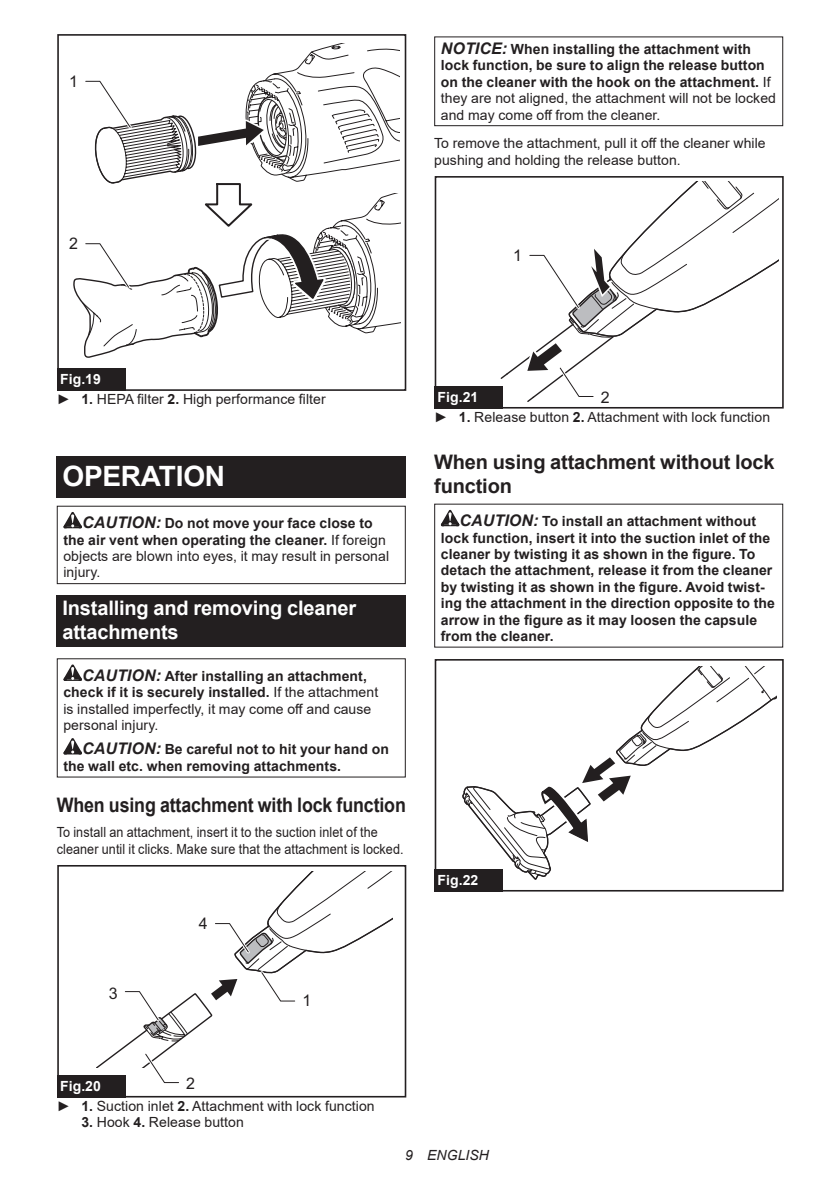
<style>
.page{position:relative;width:840px;height:1191px;background:#fff}
.page>*{position:absolute;margin:0;border:0;box-sizing:border-box;transform-origin:0 0}
.t1{font:700 28px "Arial";letter-spacing:-.01em;color:#fff}
.t2{font:700 20px/23.4px "Arial";letter-spacing:-.01em;color:#fff}
.t3{font:700 20px/23.4px "Arial";letter-spacing:-.01em;color:#231f20}
.t4{font:700 20px "Arial";letter-spacing:-.01em;color:#231f20;scale:.89 1}
.t5{font:16px "Arial";color:#231f20}
.t6{font:700 14px/16.4px "Arial";letter-spacing:.005em;color:#231f20}
.t7{font:14px/16.4px "Arial";letter-spacing:.005em;color:#231f20}
.t8{font:14px/16.4px "Arial";letter-spacing:.005em;color:#231f20;scale:.9 1}
.t9{font:700 14px "Arial";letter-spacing:.005em;color:#fff}
.t10{font:italic 14px "Arial";letter-spacing:.005em;color:#231f20}
.s1{font-style:italic;font-size:16px}
.s2{font-weight:400}
.s3{font-weight:700;color:#fff}
.s4{font-weight:700}
.s5{font-weight:700;font-style:italic;font-size:16px}
</style>
<div class="page">
<div style="left:57px;top:34px;width:349px;height:357px;border:2px solid #231f20"></div>
<svg style="left:73px;top:44px;width:327px;height:314px"></svg>
<div style="left:57px;top:368px;width:68px;height:23px;background:#231f20"></div>
<div style="left:57px;top:456px;width:348px;height:41px;background:#231f20"></div>
<svg style="left:63px;top:512px;width:19px;height:16px"></svg>
<div style="left:57px;top:506px;width:348px;height:78px;border:1px solid #231f20"></div>
<div style="left:57px;top:595px;width:348px;height:52px;background:#231f20"></div>
<svg style="left:63px;top:664px;width:19px;height:17px"></svg>
<svg style="left:63px;top:738px;width:19px;height:16px"></svg>
<div style="left:57px;top:865px;width:349px;height:232px;border:2px solid #231f20"></div>
<svg style="left:96px;top:871px;width:296px;height:214px"></svg>
<div style="left:57px;top:1074px;width:68px;height:23px;background:#231f20"></div>
<div style="left:434px;top:36px;width:348px;height:90px;border:1px solid #231f20"></div>
<div style="left:434px;top:176px;width:349px;height:232px;border:2px solid #231f20"></div>
<svg style="left:500px;top:182px;width:277px;height:221px"></svg>
<div style="left:434px;top:386px;width:68px;height:22px;background:#231f20"></div>
<svg style="left:440px;top:510px;width:19px;height:16px"></svg>
<svg style="left:462px;top:666px;width:313px;height:214px"></svg>
<div style="left:434px;top:863px;width:74px;height:28px;background:#fff"></div>
<div style="left:434px;top:659px;width:349px;height:232px;border:2px solid #231f20"></div>
<div style="left:434px;top:869px;width:68px;height:22px;background:#231f20"></div>
<p class="t5" style="left:69px;top:70px;width:10px">1</p>
<p class="t5" style="left:69px;top:232px;width:10px">2</p>
<p class="t6" style="left:440px;top:41px;width:336px"><span class="s1">NOTICE:</span> When installing the attachment with lock function, be sure to align the release button on the cleaner with the hook on the attachment. <span class="s2">If they are not aligned, the attachment will not be locked and may come off from the cleaner.</span></p>
<p class="t7" style="left:434px;top:135px;width:333px">To remove the attachment, pull it off the cleaner while pushing and holding the release button.</p>
<p class="t5" style="left:513px;top:244px;width:10px">1</p>
<p class="t7" style="left:57px;top:369px;width:270px;line-height:20.2px"><span class="s3">Fig.19<br></span>► <span class="s4">1.</span> HEPA filter <span class="s4">2.</span> High performance filter</p>
<h1 class="t1" style="left:62px;top:457px;width:164px">OPERATION</h1>
<p class="t7" style="left:63px;top:515px;width:327px;text-indent:19px"><span class="s5">CAUTION:</span> <span class="s4">Do not move your face close to the air vent when operating the cleaner.</span> If foreign objects are blown into eyes, it may result in personal injury.</p>
<h2 class="t2" style="left:62px;top:597px;width:295px">Installing and removing cleaner attachments</h2>
<p class="t7" style="left:63px;top:667px;width:316px;text-indent:19px"><span class="s5">CAUTION:</span> <span class="s4">After installing an attachment, check if it is securely installed.</span> If the attachment is installed imperfectly, it may come off and cause personal injury.</p>
<p class="t6" style="left:63px;top:741px;width:327px;text-indent:19px"><span class="s1">CAUTION:</span> Be careful not to hit your hand on the wall etc. when removing attachments.</p>
<h2 class="t4" style="left:57px;top:791px;width:393px">When using attachment with lock function</h2>
<p class="t8" style="left:57px;top:824px;width:386px">To install an attachment, insert it to the suction inlet of the cleaner until it clicks. Make sure that the attachment is locked.</p>
<p class="t5" style="left:109px;top:982px;width:10px">3</p>
<p class="t5" style="left:199px;top:912px;width:10px">4</p>
<p class="t5" style="left:302px;top:989px;width:10px">1</p>
<p class="t5" style="left:186px;top:1072px;width:10px">2</p>
<p class="t7" style="left:57px;top:1075px;width:319px;line-height:20.2px"><span class="s3">Fig.20<br></span>► <span class="s4">1.</span> Suction inlet <span class="s4">2.</span> Attachment with lock function</p>
<p class="t7" style="left:81px;top:1114px;width:164px"><span class="s4">3.</span> Hook <span class="s4">4.</span> Release button</p>
<p class="t9" style="left:437px;top:387px;width:42px">Fig.21</p>
<p class="t5" style="left:600px;top:386px;width:10px">2</p>
<p class="t7" style="left:434px;top:409px;width:337px">► <span class="s4">1.</span> Release button <span class="s4">2.</span> Attachment with lock function</p>
<h2 class="t3" style="left:434px;top:451px;width:342px">When using attachment without lock function</h2>
<p class="t6" style="left:440px;top:513px;width:335px;text-indent:19px"><span class="s1">CAUTION:</span> To install an attachment without lock function, insert it into the suction inlet of the cleaner by twisting it as shown in the figure. To detach the attachment, release it from the cleaner by twisting it as shown in the figure. Avoid twist&shy;ing the attachment in the direction opposite to the arrow in the figure as it may loosen the capsule from the cleaner.</p>
<p class="t9" style="left:437px;top:870px;width:42px">Fig.22</p>
<p class="t10" style="left:405px;top:1146px;width:85px">9 ENGLISH</p>
</div>
